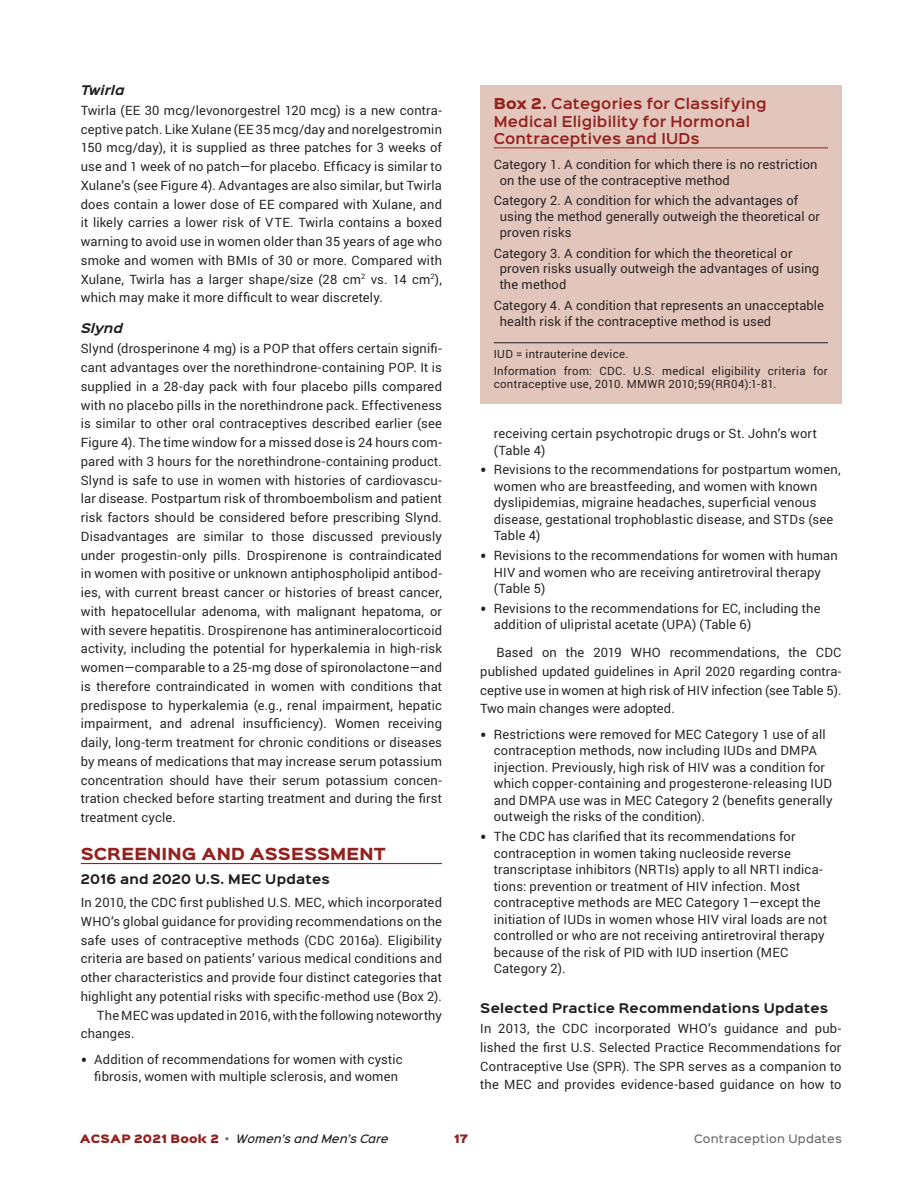
<style>
.page{position:relative;width:918px;height:1188px;background:#fff}
.page>*{position:absolute;margin:0;border:0;box-sizing:border-box;transform-origin:0 0}
.t1{font:900 15px "Sinkin Sans 800";letter-spacing:.01em;color:#93211e}
.t2{font:600 13.5px/17.4px "Sinkin Sans 600";letter-spacing:.015em;color:#93211e}
.t3{font:12.9px/18.8px "Roboto";letter-spacing:.015em;color:#231f20}
.t4{font:700 12px "Sinkin Sans 700";letter-spacing:.02em;color:#231f20}
.t5{font:italic 700 12px "Sinkin Sans 700";letter-spacing:.015em;color:#231f20}
.t6{font:11.4px/16.8px "Roboto";letter-spacing:.03em;color:#231f20}
.t7{font:italic 500 10.5px "Sinkin Sans 500";letter-spacing:.015em;color:#231f20}
.t8{font:500 10.5px "Sinkin Sans 500";letter-spacing:.025em;color:#6c6d70}
.t9{font:10.5px "Sinkin Sans 900 X Black";color:#93211e}
.s1{font-size:19.35px}
.s2{font-family:"Sinkin Sans 800";font-weight:900}
.s3{font-family:"Sinkin Sans 900 X Black";font-weight:400;font-style:normal;color:#93211e}
.s4{font-style:normal;color:#6c6d70}
</style>
<div class="page">
<hr style="left:81px;top:863px;width:361px;height:1px;background:#93211e">
<div style="left:480px;top:85px;width:361px;height:318px;background:#e3c6bb"></div>
<hr style="left:494px;top:148px;width:334px;height:1px;background:#93211e">
<hr style="left:494px;top:342px;width:334px;height:1px;background:#231f20">
<p class="t5" style="left:81px;top:84px;width:45px">Twirla</p>
<p class="t3" style="left:81px;top:101px;width:363px;text-align:justify">Twirla (EE 30 mcg/levonorgestrel 120 mcg) is a new contra&shy;ceptive patch. Like Xulane (EE 35 mcg/day and norelgestromin 150 mcg/day), it is supplied as three patches for 3 weeks of use and 1 week of no patch—for placebo. Efficacy is similar to Xulane’s (see Figure 4). Advantages are also similar, but Twirla does contain a lower dose of EE compared with Xulane, and it likely carries a lower risk of VTE. Twirla contains a boxed warning to avoid use in women older than 35 years of age who smoke and women with BMIs of 30 or more. Compared with Xulane, Twirla has a larger shape/size (28 cm<sup>2</sup> vs. 14 cm<sup>2</sup>), which may make it more difficult to wear discretely.</p>
<p class="t5" style="left:81px;top:322px;width:44px">Slynd</p>
<p class="t3" style="left:81px;top:339px;width:363px;text-align:justify">Slynd (drosperinone 4 mg) is a POP that offers certain signifi&shy;cant advantages over the norethindrone-containing POP. It is supplied in a 28-day pack with four placebo pills compared with no placebo pills in the norethindrone pack. Effectiveness is similar to other oral contraceptives described earlier (see Figure 4). The time window for a missed dose is 24 hours com&shy;pared with 3 hours for the norethindrone-containing product.<br>Slynd is safe to use in women with histories of cardiovascu&shy;lar disease. Postpartum risk of thromboembolism and patient risk factors should be considered before prescribing Slynd.<br>Disadvantages are similar to those discussed previously under progestin-only pills. Drospirenone is contraindicated in women with positive or unknown antiphospholipid antibod&shy;ies, with current breast cancer or histories of breast cancer, with hepatocellular adenoma, with malignant hepatoma, or with severe hepatitis. Drospirenone has antimineralocorticoid activity, including the potential for hyperkalemia in high-risk women—comparable to a 25-mg dose of spironolactone—and is therefore contraindicated in women with conditions that predispose to hyperkalemia (e.g., renal impairment, hepatic impairment, and adrenal insufficiency). Women receiving daily, long-term treatment for chronic conditions or diseases by means of medications that may increase serum potassium concentration should have their serum potassium concen&shy;tration checked before starting treatment and during the first treatment cycle.</p>
<p class="t1" style="left:81px;top:846px;width:307px">SCREENING AND ASSESSMENT</p>
<p class="t4" style="left:81px;top:873px;width:251px">2016 and 2020 U.S. MEC Updates</p>
<p class="t3" style="left:81px;top:893px;width:363px">In 2010, the CDC first published U.S. MEC, which incorporated</p>
<p class="t3" style="left:81px;top:912px;width:363px">WHO’s global guidance for providing recommendations on the</p>
<p class="t3" style="left:81px;top:930px;width:363px">safe uses of contraceptive methods (CDC 2016a). Eligibility</p>
<p class="t3" style="left:81px;top:949px;width:363px">criteria are based on patients’ various medical conditions and</p>
<p class="t3" style="left:81px;top:968px;width:363px">other characteristics and provide four distinct categories that</p>
<p class="t3" style="left:81px;top:987px;width:363px">highlight any potential risks with specific-method use (Box 2).</p>
<p class="t3" style="left:97px;top:1005px;width:347px">The MEC was updated in 2016, with the following noteworthy</p>
<p class="t3" style="left:81px;top:1024px;width:55px">changes.</p>
<p class="t3" style="left:94px;top:1051px;width:310px;line-height:16.5px;text-indent:-14px"><span class="s1">•</span> Addition of recommendations for women with cystic fibrosis, women with multiple sclerosis, and women</p>
<p class="t2" style="left:494px;top:94px;width:274px"><span class="s2">Box 2.</span> Categories for Classifying<br>Medical Eligibility for Hormonal<br>Contraceptives and IUDs</p>
<p class="t3" style="left:500px;top:156px;width:319px;line-height:15.9px;text-indent:-6px">Category 1. A condition for which there is no restriction on the use of the contraceptive method</p>
<p class="t3" style="left:500px;top:192px;width:322px;line-height:15.9px;text-indent:-6px">Category 2. A condition for which the advantages of using the method generally outweigh the theoretical or proven risks</p>
<p class="t3" style="left:500px;top:245px;width:321px;line-height:15.9px;text-indent:-6px">Category 3. A condition for which the theoretical or proven risks usually outweigh the advantages of using the method</p>
<p class="t3" style="left:500px;top:297px;width:326px;line-height:15.9px;text-indent:-6px">Category 4. A condition that represents an unacceptable health risk if the contraceptive method is used</p>
<p class="t6" style="left:494px;top:345px;width:336px">IUD = intrauterine device.<br>Information from: CDC. U.S. medical eligibility criteria for</p>
<p class="t6" style="left:494px;top:375px;width:284px">contraceptive use, 2010. MMWR 2010;59(RR04):1-81.</p>
<p class="t3" style="left:494px;top:425px;width:325px;line-height:16.5px">receiving certain psychotropic drugs or St. John’s wort (Table 4)</p>
<p class="t3" style="left:494px;top:461px;width:348px;line-height:16.5px;text-indent:-14px"><span class="s1">•</span> Revisions to the recommendations for postpartum women, women who are breastfeeding, and women with known dyslipidemias, migraine headaches, superficial venous disease, gestational trophoblastic disease, and STDs (see Table 4)</p>
<p class="t3" style="left:494px;top:547px;width:345px;line-height:16.5px;text-indent:-13px"><span class="s1">•</span> Revisions to the recommendations for women with human<br>HIV and women who are receiving antiretroviral therapy (Table 5)</p>
<p class="t3" style="left:494px;top:600px;width:328px;line-height:16.5px;text-indent:-14px"><span class="s1">•</span> Revisions to the recommendations for EC, including the addition of ulipristal acetate (UPA) (Table 6)</p>
<p class="t3" style="left:480px;top:643px;width:363px;text-align:justify;text-indent:16px">Based on the 2019 WHO recommendations, the CDC published updated guidelines in April 2020 regarding contra&shy;ceptive use in women at high risk of HIV infection (see Table 5).<br>Two main changes were adopted.</p>
<p class="t3" style="left:494px;top:726px;width:340px;line-height:16.5px;text-indent:-13px"><span class="s1">•</span> Restrictions were removed for MEC Category 1 use of all contraception methods, now including IUDs and DMPA injection. Previously, high risk of HIV was a condition for which copper-containing and progesterone-releasing IUD and DMPA use was in MEC Category 2 (benefits generally outweigh the risks of the condition).</p>
<p class="t3" style="left:494px;top:828px;width:335px;line-height:16.5px;text-indent:-13px"><span class="s1">•</span> The CDC has clarified that its recommendations for contraception in women taking nucleoside reverse transcriptase inhibitors (NRTIs) apply to all NRTI indica&shy;tions: prevention or treatment of HIV infection. Most contraceptive methods are MEC Category 1—except the initiation of IUDs in women whose HIV viral loads are not controlled or who are not receiving antiretroviral therapy because of the risk of PID with IUD insertion (MEC Category 2).</p>
<p class="t4" style="left:480px;top:1002px;width:350px">Selected Practice Recommendations Updates</p>
<p class="t3" style="left:480px;top:1019px;width:363px;text-align:justify">In 2013, the CDC incorporated WHO’s guidance and pub&shy;lished the first U.S. Selected Practice Recommendations for Contraceptive Use (SPR). The SPR serves as a companion to the MEC and provides evidence-based guidance on how to</p>
<p class="t7" style="left:80px;top:1130px;width:310px"><span class="s3">ACSAP 2021 Book 2</span> <span class="s4">•</span> Women’s and Men’s Care</p>
<p class="t9" style="left:454px;top:1133px;width:16px">17</p>
<p class="t8" style="left:694px;top:1130px;width:149px">Contraception Updates</p>
</div>
